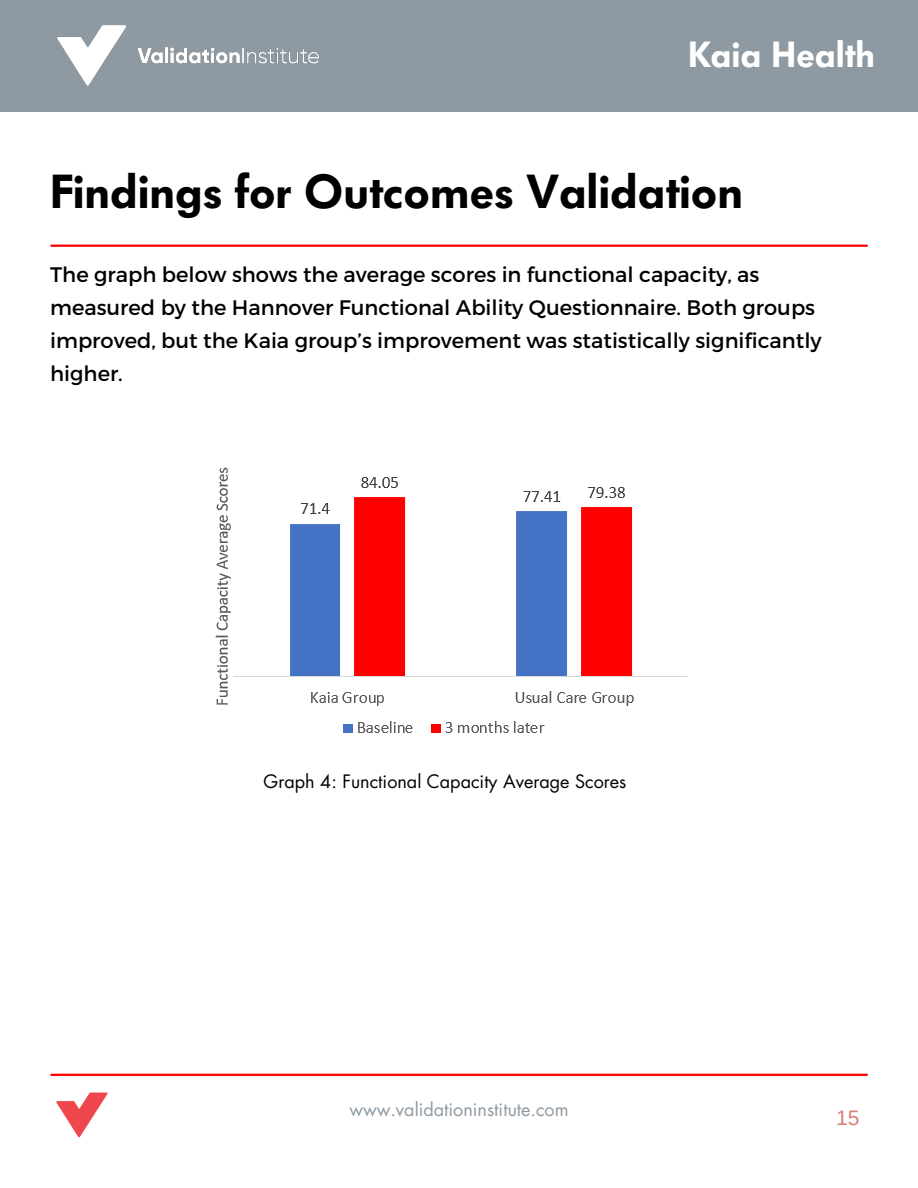
<style>
.page{position:relative;width:918px;height:1188px;background:#fff}
.page>*{position:absolute;margin:0;border:0;box-sizing:border-box;transform-origin:0 0}
.t1{font:600 47.25px "Futura BQ";color:#000}
.t2{font:600 36px "Futura BQ";color:#fff}
.t3{font:21px/33px "Montserrat";color:#000}
.t4{font:21px "Arimo";color:#d97f76}
.t5{font:18px "Futura LT";color:#000}
.t6{font:18px "Futura LT";color:#8e99a2}
</style>
<div class="page">
<div style="left:0;top:0;width:918px;height:112px;background:#8e99a2"></div>
<img style="left:57px;top:25px;width:262px;height:61px">
<hr style="left:51px;top:1074px;width:816px;height:2px;background:#f00">
<img style="left:56px;top:1092px;width:52px;height:46px">
<hr style="left:51px;top:245px;width:816px;height:2px;background:#f00">
<img style="left:215px;top:467px;width:473px;height:266px">
<p class="t2" style="left:688px;top:33px;width:188px">Kaia Health</p>
<p class="t1" style="left:50px;top:164px;width:694px">Findings for Outcomes Validation</p>
<p class="t3" style="left:50px;top:257px;width:773px">The graph below shows the average scores in functional capacity, as measured by the Hannover Functional Ability Questionnaire. Both groups improved, but the Kaia group’s improvement was statistically significantly higher.</p>
<p class="t5" style="left:264px;top:770px;width:364px">Graph 4: Functional Capacity Average Scores</p>
<p class="t6" style="left:349px;top:1098px;width:221px">www.validationinstitute.com</p>
<p class="t4" style="left:836px;top:1106px;width:25px">15</p>
</div>
